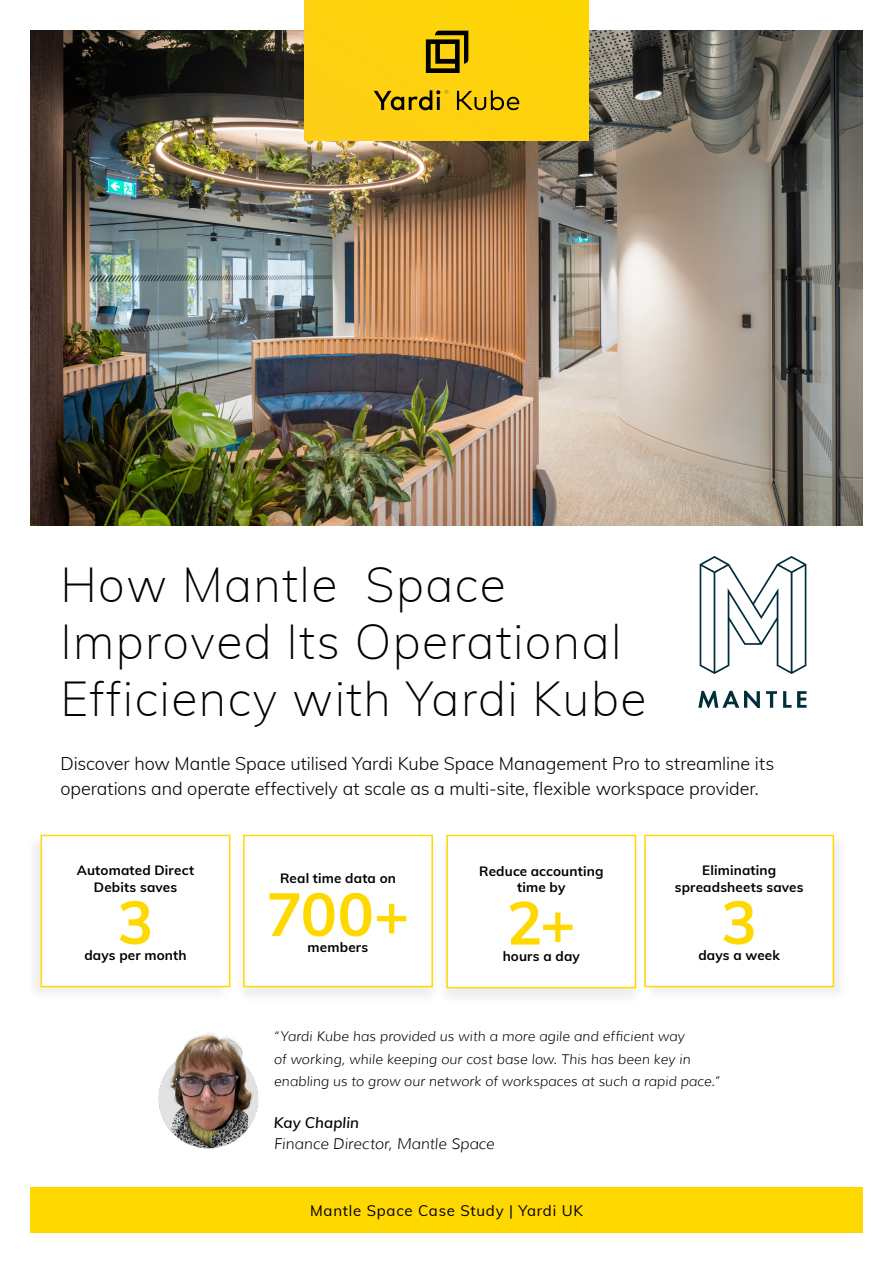
<style>
.page{position:relative;width:893px;height:1263px;background:#fff}
.page>*{position:absolute;margin:0;border:0;box-sizing:border-box;transform-origin:0 0}
.t1{font:700 60px "Muli";color:#ffd800}
.t2{font:200 48px/57px "Muli";letter-spacing:.03em;color:#000}
.t3{font:300 18px/25.5px "Muli";letter-spacing:-.005em;color:#000}
.t4{font:15px "Muli";letter-spacing:.05em;color:#000}
.t5{font:italic 300 15px "Muli";color:#000}
.t6{font:italic 600 15px "Muli";letter-spacing:.005em;color:#000}
.t7{font:italic 300 13.5px/22.5px "Muli";letter-spacing:.005em;color:#000}
.t8{font:700 13.5px/16.2px "Muli";letter-spacing:.01em;color:#000;text-align:center}
</style>
<div class="page">
<img style="left:30px;top:30px;width:833px;height:495px">
<svg style="left:305px;top:0;width:283px;height:141px;background:#f2c90c"></svg>
<img style="left:158px;top:1033px;width:101px;height:116px">
<svg style="left:700px;top:556px;width:106px;height:118px"></svg>
<svg style="left:698px;top:691px;width:62px;height:17px"></svg>
<svg style="left:766px;top:691px;width:11px;height:17px"></svg>
<svg style="left:783px;top:691px;width:23px;height:17px"></svg>
<div style="left:437px;top:836px;width:207px;height:170px;background:#000;opacity:.07"></div>
<div style="left:446px;top:835px;width:190px;height:153px;background:#fff;border:2px solid #ffd800"></div>
<div style="left:235px;top:836px;width:206px;height:169px;background:#fafafa"></div>
<div style="left:243px;top:835px;width:190px;height:152px;background:#fff;border:2px solid #ffd800"></div>
<div style="left:26px;top:833px;width:206px;height:169px;background:#000;opacity:.07"></div>
<div style="left:41px;top:835px;width:189px;height:152px;background:#fff;border:2px solid #ffd800"></div>
<div style="left:643px;top:833px;width:206px;height:169px;background:#000;opacity:.07"></div>
<div style="left:644px;top:835px;width:190px;height:152px;background:#fff;border:2px solid #ffd800"></div>
<div style="left:30px;top:1188px;width:833px;height:45px;background:#ffd800"></div>
<h2 class="t2" style="left:60px;top:554px;width:587px">How Mantle Space<br>Improved Its Operational<br>Efficiency with Yardi Kube</h2>
<h3 class="t3" style="left:60px;top:749px;width:715px">Discover how Mantle Space utilised Yardi Kube Space Management Pro to streamline its operations and operate effectively at scale as a multi-site, flexible workspace provider.</h3>
<p class="t8" style="left:77px;top:862px;width:119px">Automated Direct<br>Debits saves</p>
<h1 class="t1" style="left:118px;top:879px;width:37px">3</h1>
<p class="t8" style="left:84px;top:947px;width:104px">days per month</p>
<p class="t8" style="left:280px;top:870px;width:117px">Real time data on</p>
<h1 class="t1" style="left:266px;top:870px;width:145px">700+</h1>
<p class="t8" style="left:308px;top:938px;width:62px">members</p>
<p class="t8" style="left:479px;top:862px;width:126px">Reduce accounting time by</p>
<p class="t8" style="left:675px;top:862px;width:130px">Eliminating spreadsheets saves</p>
<h1 class="t1" style="left:507px;top:879px;width:71px">2+</h1>
<h1 class="t1" style="left:721px;top:879px;width:37px">3</h1>
<p class="t8" style="left:503px;top:947px;width:79px">hours a day</p>
<p class="t8" style="left:698px;top:947px;width:83px">days a week</p>
<p class="t7" style="left:274px;top:1025px;width:449px">“Yardi Kube has provided us with a more agile and efficient way<br>of working, while keeping our cost base low. This has been key in enabling us to grow our network of workspaces at such a rapid pace.”</p>
<p class="t6" style="left:274px;top:1112px;width:87px">Kay Chaplin</p>
<p class="t5" style="left:274px;top:1134px;width:222px">Finance Director, Mantle Space</p>
<p class="t4" style="left:310px;top:1200px;width:274px">Mantle Space Case Study | Yardi UK</p>
</div>
